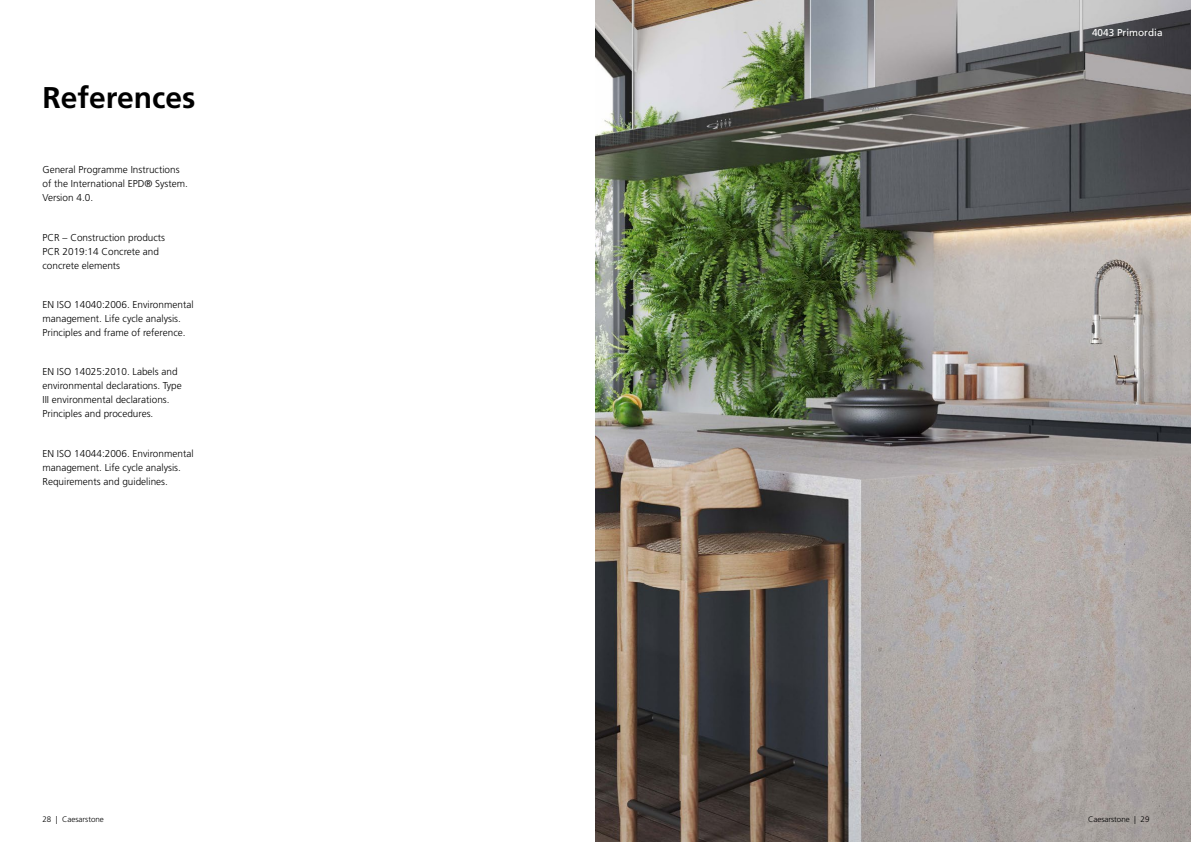
<style>
.page{position:relative;width:1191px;height:842px;background:#fff}
.page>*{position:absolute;margin:0;border:0;box-sizing:border-box;transform-origin:0 0}
.t1{font:700 30px "Frutiger LT Std";color:#000}
.t2{font:300 10px/14px "Frutiger LT Std";color:#000}
.t3{font:10px "Frutiger LT Std";color:#fff}
.t4{font:300 8px "Frutiger LT Std";color:#000}
</style>
<div class="page">
<img style="left:595px;top:0;width:596px;height:842px">
<h2 class="t1" style="left:43px;top:79px;width:154px">References</h2>
<p class="t2" style="left:43px;top:163px;width:147px">General Programme Instructions of the International EPD® System.<br>Version 4.0.</p>
<p class="t2" style="left:43px;top:230px;width:124px">PCR – Construction products<br>PCR 2019:14 Concrete and concrete elements</p>
<p class="t2" style="left:43px;top:298px;width:152px">EN ISO 14040:2006. Environmental management. Life cycle analysis.<br>Principles and frame of reference.</p>
<p class="t2" style="left:43px;top:365px;width:141px">EN ISO 14025:2010. Labels and environmental declarations. Type<br>III environmental declarations.<br>Principles and procedures.</p>
<p class="t2" style="left:43px;top:446px;width:152px">EN ISO 14044:2006. Environmental management. Life cycle analysis.<br>Requirements and guidelines.</p>
<p class="t3" style="left:1092px;top:26px;width:72px">4043 Primordia</p>
<p class="t4" style="left:43px;top:814px;width:63px">28 | Caesarstone</p>
<p class="t4" style="left:1088px;top:814px;width:63px">Caesarstone | 29</p>
</div>
